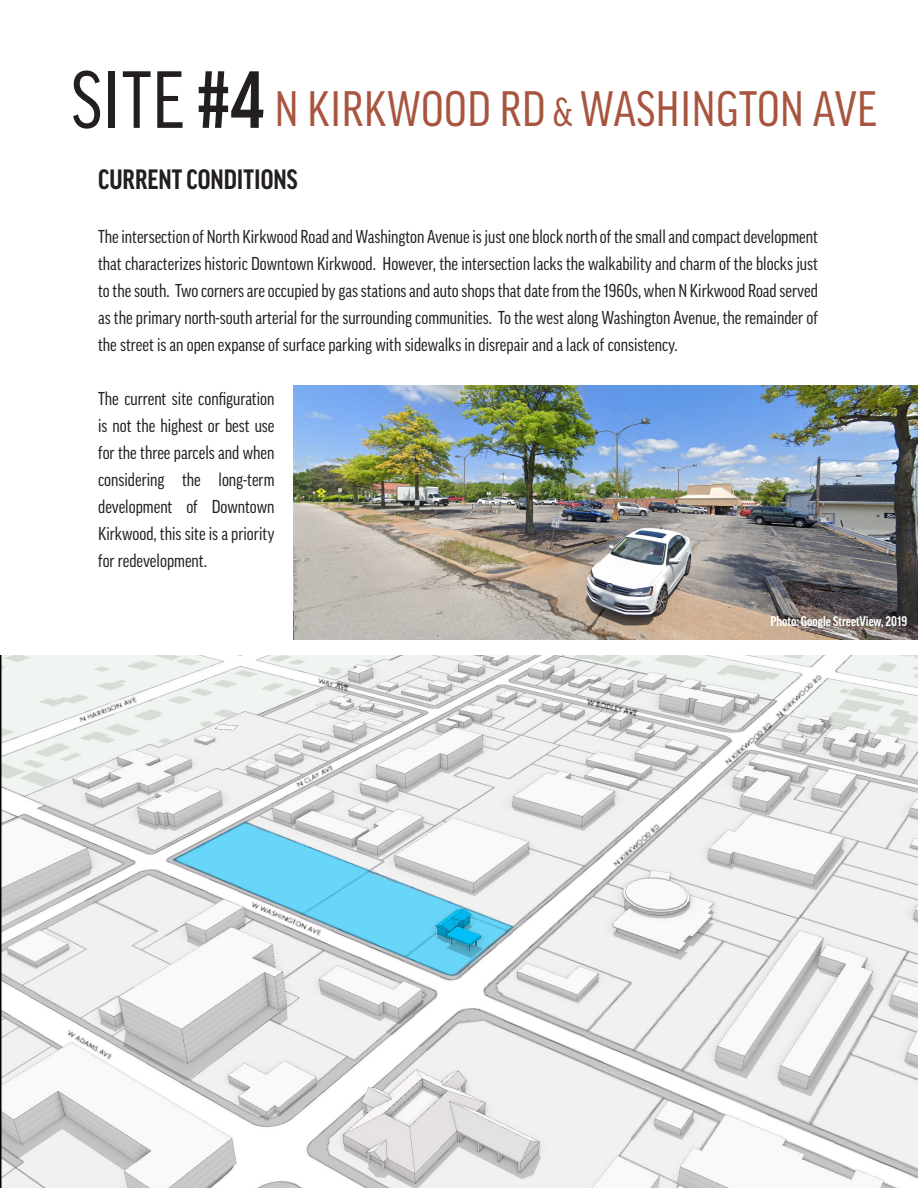
<style>
.page{position:relative;width:918px;height:1188px;background:#fff}
.page>*{position:absolute;margin:0;border:0;box-sizing:border-box;transform-origin:0 0}
.t1{font:condensed 78px "Good OT";color:#231f20}
.t2{font:condensed 48px "Good OT";letter-spacing:.01em;color:#a7553f}
.t3{font:700 condensed 27px "Good OT";color:#231f20}
.t4{font:condensed 18px/27px "Good OT";color:#231f20;text-align:justify}
.t5{font:700 condensed 13.5px "Good OT";color:#fff}
.s1{font-weight:700}
.s2{font-size:39px}
</style>
<div class="page">
<img style="left:0;top:655px;width:918px;height:533px">
<img style="left:293px;top:385px;width:625px;height:254px">
<p class="t1" style="left:71px;top:57px;width:194px">SITE <span class="s1">#4</span></p>
<p class="t2" style="left:275px;top:83px;width:604px">N KIRKWOOD RD <span class="s2">&amp;</span> WASHINGTON AVE</p>
<p class="t3" style="left:98px;top:165px;width:201px">CURRENT CONDITIONS</p>
<p class="t4" style="left:98px;top:223px;width:721px">The intersection of North Kirkwood Road and Washington Avenue is just one block north of the small and compact development that characterizes historic Downtown Kirkwood. However, the intersection lacks the walkability and charm of the blocks just to the south. Two corners are occupied by gas stations and auto shops that date from the 1960s, when N Kirkwood Road served as the primary north-south arterial for the surrounding communities. To the west along Washington Avenue, the remainder of the street is an open expanse of surface parking with sidewalks in disrepair and a lack of consistency.</p>
<p class="t4" style="left:98px;top:385px;width:178px">The current site configuration is not the highest or best use for the three parcels and when considering the long-term development of Downtown Kirkwood, this site is a priority for redevelopment.</p>
<p class="t5" style="left:770px;top:613px;width:138px">Photo: Google StreetView, 2019</p>
</div>
